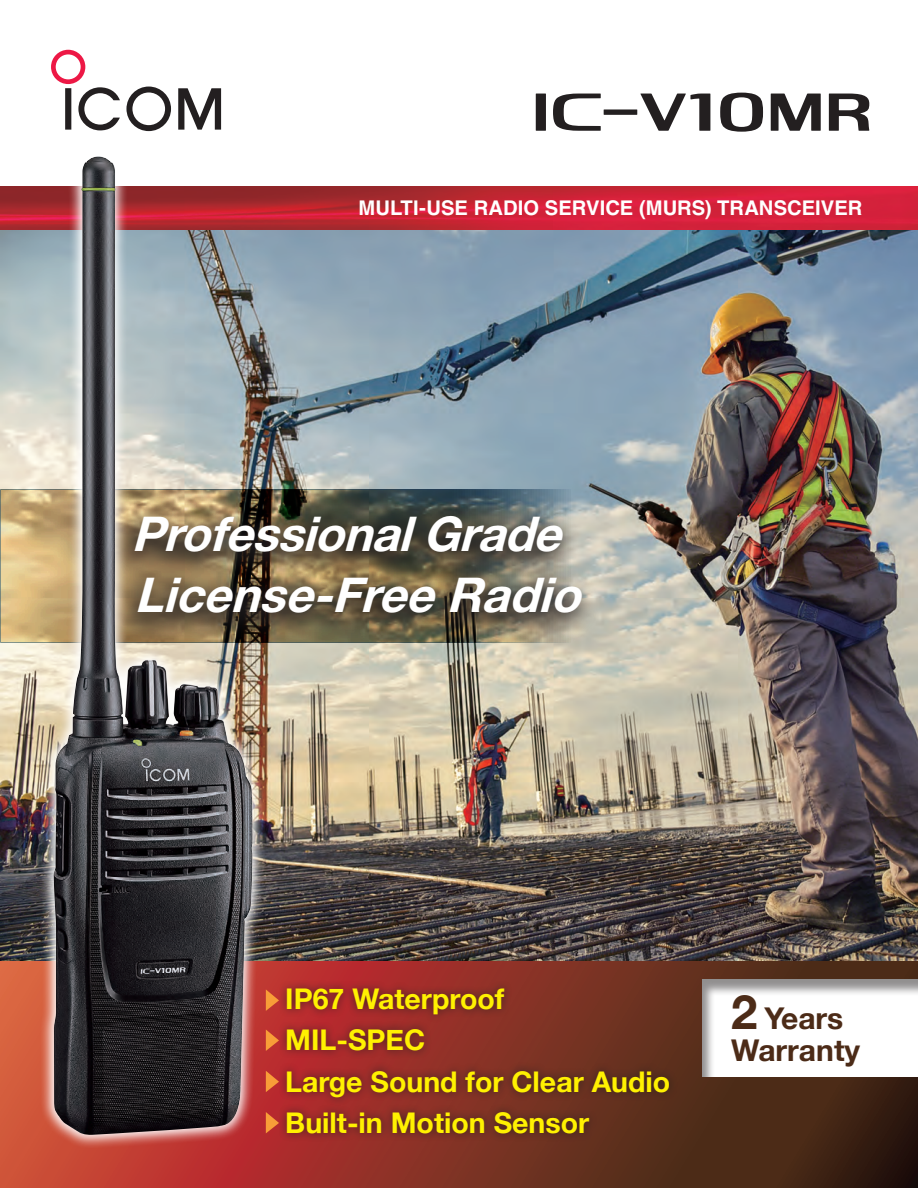
<style>
.page{position:relative;width:918px;height:1188px;background:#fff}
.page>*{position:absolute;margin:0;border:0;box-sizing:border-box;transform-origin:0 0}
.t1{font:italic 700 48px/61.5px "Helvetica Neue LT Std";color:#fff}
.t2{font:700 47.25px "Helvetica Neue";color:#4c2b17}
.t3{font:700 30px "Helvetica Neue";color:#4c2b17}
.t4{font:700 28.5px/41.2px "Helvetica Neue";color:#fff101}
.t5{font:700 20.25px "Helvetica LT Std";color:#fff}
</style>
<div class="page">
<svg style="left:0;top:961px;width:918px;height:227px;background:#7a3222"></svg>
<img style="left:0;top:187px;width:918px;height:774px">
<img style="left:0;top:489px;width:680px;height:154px">
<svg style="left:178px;top:88px;width:43px;height:42px"></svg>
<svg style="left:126px;top:87px;width:45px;height:44px"></svg>
<svg style="left:51px;top:50px;width:69px;height:80px"></svg>
<svg style="left:536px;top:93px;width:333px;height:39px"></svg>
<div style="left:109px;top:502px;width:490px;height:141px;background:#231f20;opacity:.75"></div>
<div style="left:40px;top:143px;width:227px;height:1006px;background:#fff;opacity:.95"></div>
<img style="left:54px;top:162px;width:199px;height:973px">
<div style="left:278px;top:980px;width:235px;height:43px;background:#231f20;opacity:.75"></div>
<svg style="left:266px;top:989px;width:13px;height:22px"></svg>
<svg style="left:266px;top:1029px;width:12px;height:22px"></svg>
<svg style="left:266px;top:1071px;width:12px;height:21px"></svg>
<svg style="left:266px;top:1112px;width:12px;height:21px"></svg>
<div style="left:278px;top:1021px;width:155px;height:39px;background:#231f20;opacity:.75"></div>
<div style="left:278px;top:1062px;width:400px;height:44px;background:#231f20;opacity:.75"></div>
<div style="left:278px;top:1103px;width:320px;height:39px;background:#231f20;opacity:.75"></div>
<div style="left:700px;top:977px;width:218px;height:101px;background:#231f20;opacity:.5"></div>
<p class="t5" style="left:358px;top:195px;width:505px">MULTI-USE RADIO SERVICE (MURS) TRANSCEIVER</p>
<h1 class="t1" style="left:131px;top:502px;width:465px">Professional Grade<br>License Free Radio</h1>
<h1 class="t1" style="left:312px;top:564px;width:36px">-</h1>
<p class="t4" style="left:285px;top:979px;width:387px">IP67 Waterproof<br>MIL-SPEC<br>Large Sound for Clear Audio<br>Built-in Motion Sensor</p>
<h2 class="t2" style="left:731px;top:975px;width:28px">2</h2>
<p class="t3" style="left:731px;top:1027px;width:130px">Warranty</p>
<p class="t3" style="left:765px;top:995px;width:80px">Years</p>
</div>
